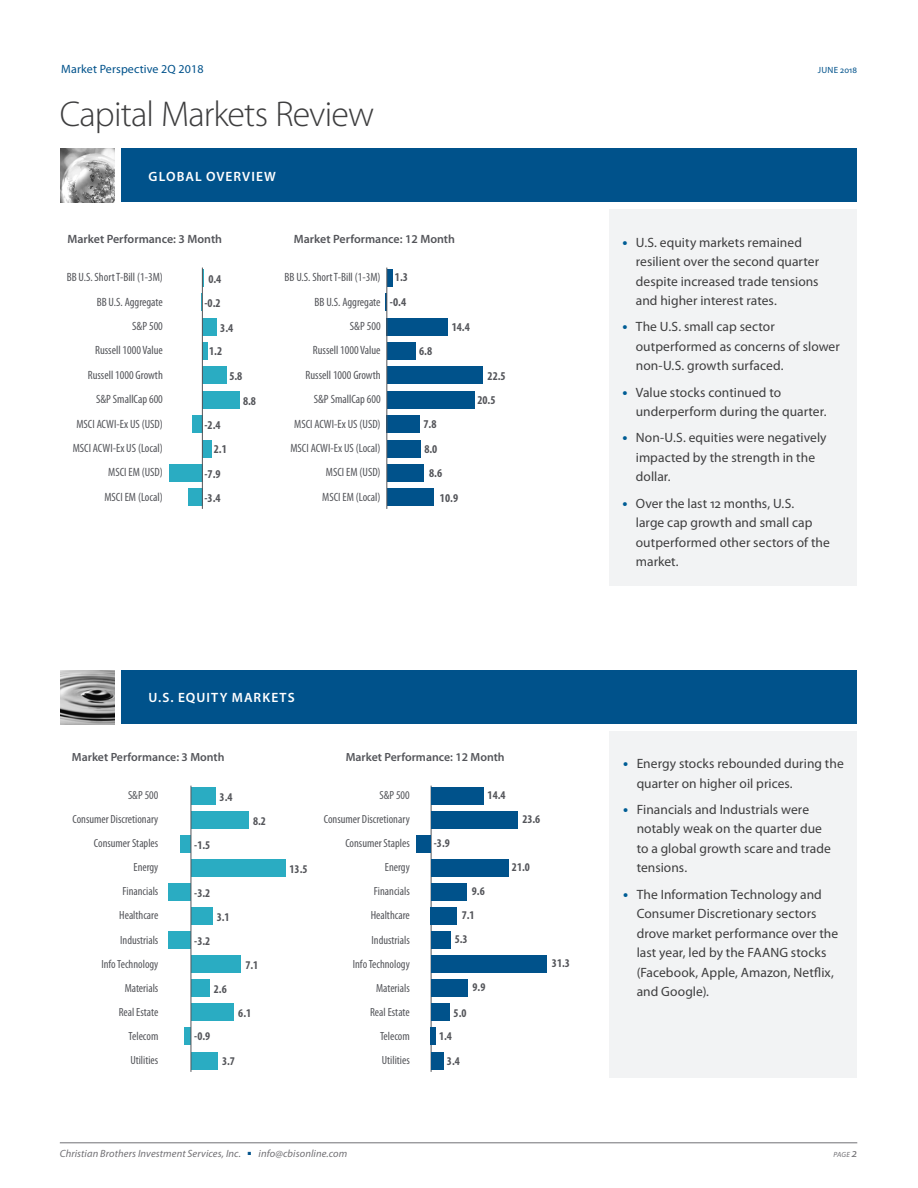
<style>
.page{position:relative;width:918px;height:1188px;background:#fff}
.page>*{position:absolute;margin:0;border:0;box-sizing:border-box;transform-origin:0 0}
.t1{font:300 36px "Myriad Pro";letter-spacing:-.025em;color:#3e3e3f}
.t2{font:13.5px/19.5px "Myriad Pro";letter-spacing:.005em;color:#3e3e3f}
.CMR_-_topic_headings{font:600 13.5px "Myriad Pro";letter-spacing:.08em;color:#fff}
.t3{font:condensed 12px/24.3px "Myriad Pro";color:#54555a;text-align:right}
.t4{font:700 condensed 12px "Myriad Pro";color:#54555a}
.t5{font:600 12px "Myriad Pro";color:#54555a}
.t6{font:12px "Myriad Pro";letter-spacing:.01em;color:#00528b}
.t7{font:condensed 11.85px/24px "Myriad Pro";color:#54555a;text-align:right}
.t8{font:700 condensed 11.85px "Myriad Pro";color:#54555a}
.t9{font:600 11.85px "Myriad Pro";color:#54555a}
.t10{font:italic 10.5px "Myriad Pro";letter-spacing:.01em;color:#717074}
.t11{font:9px "Myriad Pro";letter-spacing:.02em;color:#00528b}
.t12{font:italic 7.5px "Myriad Pro";color:#717074}
.s1{font-weight:700;font-size:15px;color:#005d95}
.s2{color:#00528b}
.s3{font-size:12px}
</style>
<div class="page">
<hr style="left:60px;top:1143px;width:797px;height:1px;background:#717074">
<div style="left:610px;top:731px;width:247px;height:347px;background:#f2f3f4"></div>
<div style="left:122px;top:670px;width:735px;height:54px;background:#00528b"></div>
<img style="left:61px;top:670px;width:54px;height:54px">
<img style="left:61px;top:148px;width:54px;height:54px">
<div style="left:122px;top:148px;width:735px;height:54px;background:#00528b"></div>
<div style="left:609px;top:210px;width:247px;height:376px;background:#f2f3f4"></div>
<div style="left:387px;top:269px;width:5px;height:18px;background:#00528b"></div>
<svg style="left:385px;top:294px;width:2px;height:17px"></svg>
<div style="left:387px;top:318px;width:61px;height:18px;background:#00528b"></div>
<div style="left:387px;top:342px;width:29px;height:18px;background:#00528b"></div>
<div style="left:387px;top:367px;width:96px;height:17px;background:#00528b"></div>
<div style="left:387px;top:391px;width:87px;height:18px;background:#00528b"></div>
<div style="left:387px;top:415px;width:33px;height:18px;background:#00528b"></div>
<div style="left:387px;top:440px;width:34px;height:17px;background:#00528b"></div>
<div style="left:387px;top:464px;width:36px;height:18px;background:#00528b"></div>
<div style="left:387px;top:489px;width:46px;height:17px;background:#00528b"></div>
<svg style="left:203px;top:269px;width:1px;height:18px"></svg>
<div style="left:203px;top:318px;width:14px;height:18px;background:#2aacc2"></div>
<div style="left:203px;top:342px;width:5px;height:18px;background:#2aacc2"></div>
<div style="left:203px;top:367px;width:24px;height:17px;background:#2aacc2"></div>
<div style="left:203px;top:391px;width:37px;height:18px;background:#2aacc2"></div>
<div style="left:192px;top:415px;width:10px;height:18px;background:#2aacc2"></div>
<div style="left:203px;top:440px;width:9px;height:17px;background:#2aacc2"></div>
<div style="left:169px;top:464px;width:33px;height:18px;background:#2aacc2"></div>
<div style="left:188px;top:489px;width:14px;height:17px;background:#2aacc2"></div>
<hr style="left:202px;top:268px;width:1px;height:241px;background:#54555a">
<hr style="left:387px;top:268px;width:1px;height:241px;background:#54555a">
<div style="left:191px;top:788px;width:24px;height:17px;background:#2aacc2"></div>
<div style="left:191px;top:812px;width:57px;height:17px;background:#2aacc2"></div>
<div style="left:180px;top:836px;width:11px;height:17px;background:#2aacc2"></div>
<div style="left:191px;top:860px;width:95px;height:17px;background:#2aacc2"></div>
<div style="left:169px;top:884px;width:22px;height:17px;background:#2aacc2"></div>
<div style="left:191px;top:908px;width:22px;height:17px;background:#2aacc2"></div>
<div style="left:169px;top:932px;width:22px;height:17px;background:#2aacc2"></div>
<div style="left:191px;top:956px;width:50px;height:17px;background:#2aacc2"></div>
<div style="left:191px;top:980px;width:18px;height:17px;background:#2aacc2"></div>
<div style="left:191px;top:1004px;width:43px;height:17px;background:#2aacc2"></div>
<div style="left:184px;top:1028px;width:7px;height:17px;background:#2aacc2"></div>
<div style="left:191px;top:1052px;width:26px;height:17px;background:#2aacc2"></div>
<hr style="left:431px;top:786px;width:1px;height:286px;background:#54555a">
<hr style="left:191px;top:786px;width:1px;height:286px;background:#54555a">
<div style="left:431px;top:788px;width:53px;height:17px;background:#00528b"></div>
<div style="left:431px;top:812px;width:87px;height:17px;background:#00528b"></div>
<div style="left:416px;top:836px;width:15px;height:17px;background:#00528b"></div>
<div style="left:431px;top:860px;width:77px;height:17px;background:#00528b"></div>
<div style="left:431px;top:884px;width:35px;height:17px;background:#00528b"></div>
<div style="left:431px;top:908px;width:26px;height:17px;background:#00528b"></div>
<div style="left:431px;top:932px;width:20px;height:17px;background:#00528b"></div>
<div style="left:431px;top:956px;width:115px;height:17px;background:#00528b"></div>
<div style="left:431px;top:980px;width:36px;height:17px;background:#00528b"></div>
<div style="left:431px;top:1004px;width:18px;height:17px;background:#00528b"></div>
<div style="left:431px;top:1028px;width:5px;height:17px;background:#00528b"></div>
<div style="left:431px;top:1052px;width:12px;height:17px;background:#00528b"></div>
<p class="t6" style="left:61px;top:63px;width:144px">Market Perspective 2Q 2018</p>
<p class="t11" style="left:818px;top:65px;width:41px">JUNE 2018</p>
<h1 class="t1" style="left:60px;top:95px;width:316px">Capital Markets Review</h1>
<p class="CMR_-_topic_headings" style="left:149px;top:169px;width:129px">GLOBAL OVERVIEW</p>
<p class="t5" style="left:67px;top:232px;width:156px">Market Performance: 3 Month</p>
<p class="t5" style="left:294px;top:232px;width:163px">Market Performance: 12 Month</p>
<p class="t3" style="left:67px;top:265px;width:98px">BB U.S. Short T-Bill (1-3M)<br>BB U.S. Aggregate<br>S&amp;P 500<br>Russell 1000 Value<br>Russell 1000 Growth<br>S&amp;P SmallCap 600<br>MSCI ACWI-Ex US (USD)<br>MSCI ACWI-Ex US (Local)<br>MSCI EM (USD)<br>MSCI EM (Local)</p>
<p class="t4" style="left:208px;top:273px;width:15px">0.4</p>
<p class="t3" style="left:284px;top:265px;width:98px">BB U.S. Short T-Bill (1-3M)<br>BB U.S. Aggregate<br>S&amp;P 500<br>Russell 1000 Value<br>Russell 1000 Growth<br>S&amp;P SmallCap 600<br>MSCI ACWI-Ex US (USD)<br>MSCI ACWI-Ex US (Local)<br>MSCI EM (USD)<br>MSCI EM (Local)</p>
<p class="t4" style="left:395px;top:271px;width:15px">1.3</p>
<p class="t4" style="left:390px;top:295px;width:18px">-0.4</p>
<p class="t4" style="left:204px;top:297px;width:18px">-0.2</p>
<p class="t4" style="left:452px;top:320px;width:20px">14.4</p>
<p class="t4" style="left:220px;top:321px;width:15px">3.4</p>
<p class="t4" style="left:209px;top:344px;width:15px">1.2</p>
<p class="t4" style="left:419px;top:345px;width:15px">6.8</p>
<p class="t4" style="left:229px;top:370px;width:15px">5.8</p>
<p class="t4" style="left:243px;top:394px;width:15px">8.8</p>
<p class="t4" style="left:423px;top:417px;width:15px">7.8</p>
<p class="t4" style="left:204px;top:418px;width:18px">-2.4</p>
<p class="t4" style="left:424px;top:442px;width:15px">8.0</p>
<p class="t4" style="left:214px;top:443px;width:15px">2.1</p>
<p class="t4" style="left:429px;top:466px;width:15px">8.6</p>
<p class="t4" style="left:204px;top:467px;width:18px">-7.9</p>
<p class="t4" style="left:440px;top:491px;width:20px">10.9</p>
<p class="t4" style="left:204px;top:491px;width:18px">-3.4</p>
<p class="t4" style="left:488px;top:370px;width:20px">22.5</p>
<p class="t4" style="left:477px;top:393px;width:20px">20.5</p>
<p class="CMR_-_topic_headings" style="left:149px;top:690px;width:148px">U.S. EQUITY MARKETS</p>
<p class="t9" style="left:72px;top:750px;width:154px">Market Performance: 3 Month</p>
<p class="t9" style="left:346px;top:750px;width:160px">Market Performance: 12 Month</p>
<p class="t7" style="left:72px;top:784px;width:87px">S&amp;P 500<br>Consumer Discretionary<br>Consumer Staples<br>Energy<br>Financials<br>Healthcare<br>Industrials<br>Info Technology<br>Materials<br>Real Estate<br>Telecom<br>Utilities</p>
<p class="t7" style="left:324px;top:784px;width:87px">S&amp;P 500<br>Consumer Discretionary<br>Consumer Staples<br>Energy<br>Financials<br>Healthcare<br>Industrials<br>Info Technology<br>Materials<br>Real Estate<br>Telecom<br>Utilities</p>
<p class="t8" style="left:488px;top:789px;width:19px">14.4</p>
<p class="t8" style="left:220px;top:791px;width:14px">3.4</p>
<p class="t8" style="left:522px;top:813px;width:19px">23.6</p>
<p class="t8" style="left:253px;top:815px;width:14px">8.2</p>
<p class="t8" style="left:434px;top:837px;width:17px">-3.9</p>
<p class="t8" style="left:194px;top:839px;width:17px">-1.5</p>
<p class="t8" style="left:512px;top:861px;width:19px">21.0</p>
<p class="t8" style="left:290px;top:863px;width:19px">13.5</p>
<p class="t8" style="left:472px;top:885px;width:14px">9.6</p>
<p class="t8" style="left:194px;top:886px;width:17px">-3.2</p>
<p class="t8" style="left:462px;top:909px;width:14px">7.1</p>
<p class="t8" style="left:217px;top:910px;width:14px">3.1</p>
<p class="t8" style="left:455px;top:933px;width:14px">5.3</p>
<p class="t8" style="left:194px;top:934px;width:17px">-3.2</p>
<p class="t8" style="left:245px;top:958px;width:14px">7.1</p>
<p class="t8" style="left:473px;top:981px;width:14px">9.9</p>
<p class="t8" style="left:214px;top:982px;width:14px">2.6</p>
<p class="t8" style="left:454px;top:1006px;width:14px">5.0</p>
<p class="t8" style="left:238px;top:1006px;width:14px">6.1</p>
<p class="t8" style="left:194px;top:1030px;width:17px">-0.9</p>
<p class="t8" style="left:439px;top:1030px;width:14px">1.4</p>
<p class="t8" style="left:222px;top:1054px;width:14px">3.7</p>
<p class="t8" style="left:447px;top:1055px;width:14px">3.4</p>
<p class="t8" style="left:552px;top:957px;width:19px">31.3</p>
<p class="t2" style="left:636px;top:233px;width:185px;text-indent:-14px"><span class="s1">•</span> U.S. equity markets remained resilient over the second quarter despite increased trade tensions and higher interest rates.</p>
<p class="t2" style="left:636px;top:317px;width:206px;text-indent:-14px"><span class="s1">•</span> The U.S. small cap sector outperformed as concerns of slower non-U.S. growth surfaced.</p>
<p class="t2" style="left:636px;top:383px;width:192px;text-indent:-14px"><span class="s1">•</span> Value stocks continued to underperform during the quarter.</p>
<p class="t2" style="left:636px;top:428px;width:192px;text-indent:-14px"><span class="s1">•</span> Non-U.S. equities were negatively impacted by the strength in the dollar.</p>
<p class="t2" style="left:636px;top:494px;width:196px;text-indent:-14px"><span class="s1">•</span> Over the last 12 months, U.S.<br>large cap growth and small cap outperformed other sectors of the market.</p>
<p class="t2" style="left:637px;top:754px;width:209px;text-indent:-14px"><span class="s1">•</span> Energy stocks rebounded during the quarter on higher oil prices.</p>
<p class="t2" style="left:637px;top:800px;width:196px;text-indent:-14px"><span class="s1">•</span> Financials and Industrials were notably weak on the quarter due to a global growth scare and trade tensions.</p>
<p class="t2" style="left:637px;top:885px;width:203px;text-indent:-14px"><span class="s1">•</span> The Information Technology and<br>Consumer Discretionary sectors drove market performance over the last year, led by the FAANG stocks (Facebook, Apple, Amazon, Netflix, and Google).</p>
<p class="t10" style="left:60px;top:1147px;width:183px">Christian Brothers Investment Services, Inc.</p>
<p class="t10" style="left:248px;top:1147px;width:101px"><span class="s2">■</span> info@cbisonline.com</p>
<p class="t12" style="left:834px;top:1150px;width:25px">PAGE <span class="s3">2</span></p>
</div>
